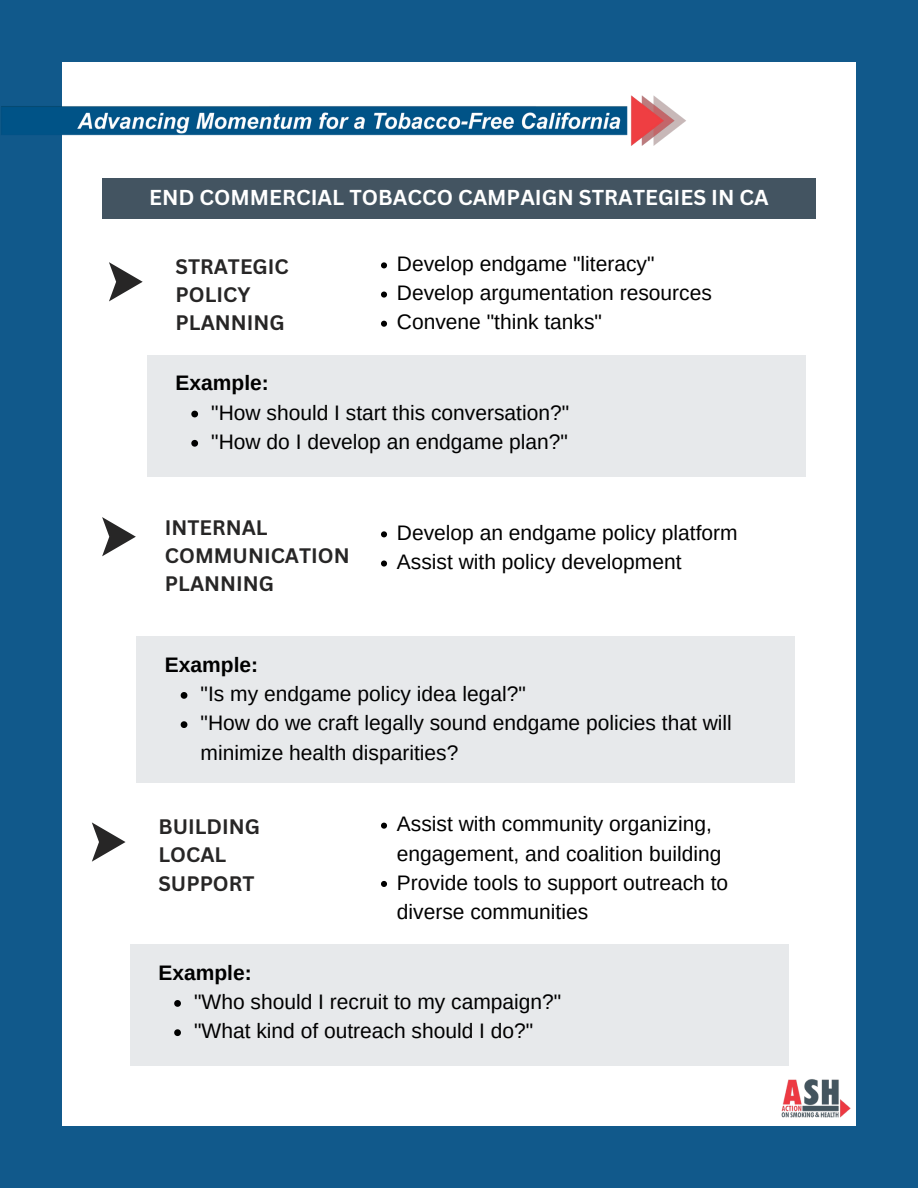
<style>
.page{position:relative;width:918px;height:1188px;background:#11598b}
.page>*{position:absolute;margin:0;border:0;box-sizing:border-box;transform-origin:0 0}
.t1{font:21px/29.1px "Arimo";color:#000}
.t2{font:700 21px "Canva Sans";color:#fff}
.t3{font:700 21px "Arimo";color:#000}
.t4{font:700 20.4px/28.2px "Canva Sans";color:#272626}
</style>
<div class="page">
<div style="left:62px;top:62px;width:794px;height:1064px;background:#fff"></div>
<img style="left:1px;top:95px;width:685px;height:51px">
<img style="left:781px;top:1079px;width:70px;height:39px">
<div style="left:102px;top:178px;width:714px;height:41px;background:#435461"></div>
<div style="left:147px;top:355px;width:658px;height:122px;background:#e7e9eb"></div>
<div style="left:130px;top:945px;width:658px;height:121px;background:#e7e9eb"></div>
<svg style="left:381px;top:262px;width:6px;height:6px"></svg>
<svg style="left:381px;top:292px;width:6px;height:6px"></svg>
<svg style="left:381px;top:321px;width:6px;height:6px"></svg>
<svg style="left:191px;top:411px;width:7px;height:6px"></svg>
<svg style="left:191px;top:440px;width:7px;height:7px"></svg>
<svg style="left:381px;top:823px;width:6px;height:6px"></svg>
<svg style="left:381px;top:881px;width:6px;height:6px"></svg>
<svg style="left:174px;top:1000px;width:7px;height:7px"></svg>
<svg style="left:174px;top:1029px;width:7px;height:7px"></svg>
<svg style="left:109px;top:262px;width:34px;height:39px"></svg>
<svg style="left:92px;top:822px;width:34px;height:40px"></svg>
<div style="left:136px;top:637px;width:659px;height:146px;background:#e7e9eb"></div>
<svg style="left:102px;top:517px;width:34px;height:39px"></svg>
<svg style="left:381px;top:531px;width:6px;height:6px"></svg>
<svg style="left:381px;top:561px;width:6px;height:6px"></svg>
<svg style="left:181px;top:692px;width:6px;height:7px"></svg>
<svg style="left:181px;top:721px;width:6px;height:7px"></svg>
<p class="t2" style="left:149px;top:183px;width:621px">END COMMERCIAL TOBACCO CAMPAIGN STRATEGIES IN CA</p>
<p class="t4" style="left:176px;top:252px;width:115px">STRATEGIC<br>POLICY<br>PLANNING</p>
<p class="t1" style="left:397px;top:249px;width:259px">Develop endgame "literacy"</p>
<p class="t1" style="left:397px;top:278px;width:317px">Develop argumentation resources</p>
<p class="t1" style="left:397px;top:308px;width:207px">Convene "think tanks"</p>
<p class="t3" style="left:176px;top:371px;width:95px">Example:</p>
<p class="t1" style="left:211px;top:398px;width:359px">"How should I start this conversation?"</p>
<p class="t1" style="left:211px;top:427px;width:358px">"How do I develop an endgame plan?"</p>
<p class="t4" style="left:165px;top:513px;width:186px">INTERNAL<br>COMMUNICATION<br>PLANNING</p>
<p class="t1" style="left:397px;top:518px;width:342px">Develop an endgame policy platform</p>
<p class="t1" style="left:397px;top:547px;width:286px">Assist with policy development</p>
<p class="t3" style="left:165px;top:653px;width:95px">Example:</p>
<p class="t1" style="left:201px;top:679px;width:327px">"Is my endgame policy idea legal?"</p>
<p class="t1" style="left:201px;top:708px;width:533px">"How do we craft legally sound endgame policies that will minimize health disparities?</p>
<p class="t4" style="left:158px;top:812px;width:103px">BUILDING<br>LOCAL<br>SUPPORT</p>
<p class="t1" style="left:397px;top:810px;width:326px">Assist with community organizing, engagement, and coalition building</p>
<p class="t1" style="left:397px;top:868px;width:333px">Provide tools to support outreach to diverse communities</p>
<p class="t3" style="left:158px;top:961px;width:95px">Example:</p>
<p class="t1" style="left:194px;top:987px;width:369px">"Who should I recruit to my campaign?"</p>
<p class="t1" style="left:194px;top:1016px;width:341px">"What kind of outreach should I do?"</p>
</div>
